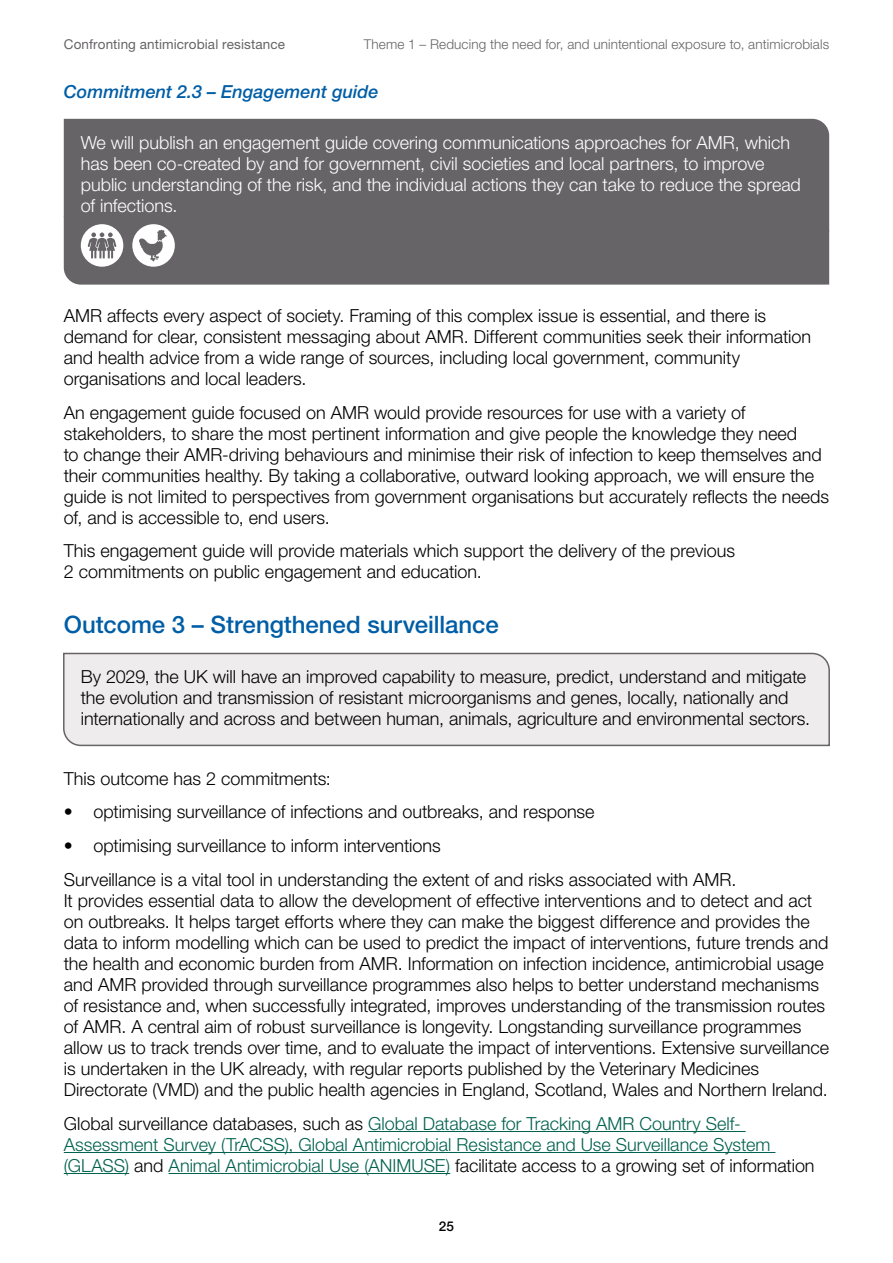
<style>
.page{position:relative;width:893px;height:1263px;background:#fff}
.page>*{position:absolute;margin:0;border:0;box-sizing:border-box;transform-origin:0 0}
.Heading_2_Blue{font:500 24px "Helvetica Neue LT Std";color:#005ea6}
.Body_Text{font:300 18px/21px "Helvetica Neue LT Std";color:#000}
.Box_Text_1st_last{font:300 18px/21px "Helvetica Neue LT Std";color:#000}
.Box_Text_1st__no_Box_Head{font:300 18px/21px "Helvetica Neue LT Std";color:#fff}
.Body_Text-2{font:300 18px/21px "Helvetica Neue LT Std";color:#00614e}
.Heading_3_Blue{font:italic 500 18px "Helvetica Neue LT Std";color:#005ea6}
.t1{font:300 13.5px "Helvetica Neue LT Std";letter-spacing:.01em;color:#666466}
.t2{font:13.5px "Helvetica Neue LT Std";letter-spacing:.01em;color:#666466}
.t3{font:500 13.5px "Helvetica Neue LT Std";color:#000}
.s1{color:#000}
</style>
<div class="page">
<div style="left:64px;top:119px;width:765px;height:97px;background:#666466"></div>
<div style="left:64px;top:216px;width:765px;height:69px;background:#666466"></div>
<div style="left:63px;top:652px;width:767px;height:95px;background:#eeeced"></div>
<hr style="left:368px;top:1131px;width:378px;height:1px;background:#00614e">
<hr style="left:64px;top:1152px;width:711px;height:1px;background:#00614e">
<hr style="left:64px;top:1173px;width:65px;height:1px;background:#00614e">
<hr style="left:169px;top:1173px;width:281px;height:1px;background:#00614e">
<svg style="left:81px;top:224px;width:42px;height:43px"></svg>
<svg style="left:132px;top:224px;width:43px;height:43px"></svg>
<p class="t2" style="left:64px;top:36px;width:223px">Confronting antimicrobial resistance</p>
<p class="t1" style="left:364px;top:36px;width:467px">Theme 1 – Reducing the need for, and unintentional exposure to, antimicrobials</p>
<h3 class="Heading_3_Blue" style="left:64px;top:81px;width:316px">Commitment 2.3 – Engagement guide</h3>
<p class="Box_Text_1st__no_Box_Head" style="left:81px;top:131px;width:722px">We will publish an engagement guide covering communications approaches for AMR, which has been co-created by and for government, civil societies and local partners, to improve public understanding of the risk, and the individual actions they can take to reduce the spread of infections.</p>
<p class="Body_Text" style="left:64px;top:304px;width:749px">AMR affects every aspect of society. Framing of this complex issue is essential, and there is demand for clear, consistent messaging about AMR. Different communities seek their information and health advice from a wide range of sources, including local government, community organisations and local leaders.</p>
<p class="Body_Text" style="left:64px;top:401px;width:767px">An engagement guide focused on AMR would provide resources for use with a variety of stakeholders, to share the most pertinent information and give people the knowledge they need<br>to change their AMR-driving behaviours and minimise their risk of infection to keep themselves and their communities healthy. By taking a collaborative, outward looking approach, we will ensure the guide is not limited to perspectives from government organisations but accurately reflects the needs of, and is accessible to, end users.</p>
<p class="Body_Text" style="left:64px;top:540px;width:673px">This engagement guide will provide materials which support the delivery of the previous<br>2 commitments on public engagement and education.</p>
<h2 class="Heading_2_Blue" style="left:64px;top:610px;width:437px">Outcome 3 – Strengthened surveillance</h2>
<p class="Box_Text_1st_last" style="left:81px;top:666px;width:731px">By 2029, the UK will have an improved capability to measure, predict, understand and mitigate the evolution and transmission of resistant microorganisms and genes, locally, nationally and internationally and across and between human, animals, agriculture and environmental sectors.</p>
<p class="Body_Text" style="left:64px;top:767px;width:269px">This outcome has 2 commitments:</p>
<p class="Body_Text" style="left:64px;top:801px;width:532px">• optimising surveillance of infections and outbreaks, and response</p>
<p class="Body_Text" style="left:64px;top:835px;width:378px">• optimising surveillance to inform interventions</p>
<p class="Body_Text" style="left:64px;top:869px;width:767px">Surveillance is a vital tool in understanding the extent of and risks associated with AMR.<br>It provides essential data to allow the development of effective interventions and to detect and act on outbreaks. It helps target efforts where they can make the biggest difference and provides the data to inform modelling which can be used to predict the impact of interventions, future trends and the health and economic burden from AMR. Information on infection incidence, antimicrobial usage and AMR provided through surveillance programmes also helps to better understand mechanisms of resistance and, when successfully integrated, improves understanding of the transmission routes of AMR. A central aim of robust surveillance is longevity. Longstanding surveillance programmes allow us to track trends over time, and to evaluate the impact of interventions. Extensive surveillance is undertaken in the UK already, with regular reports published by the Veterinary Medicines Directorate (VMD) and the public health agencies in England, Scotland, Wales and Northern Ireland.</p>
<p class="Body_Text-2" style="left:64px;top:1112px;width:752px"><span class="s1">Global surveillance databases, such as</span> Global Database for Tracking AMR Country Self-<br>Assessment Survey (TrACSS), Global Antimicrobial Resistance and Use Surveillance System (GLASS) <span class="s1">and</span> Animal Antimicrobial Use (ANIMUSE) <span class="s1">facilitate access to a growing set of information</span></p>
<p class="t3" style="left:439px;top:1218px;width:17px">25</p>
</div>
